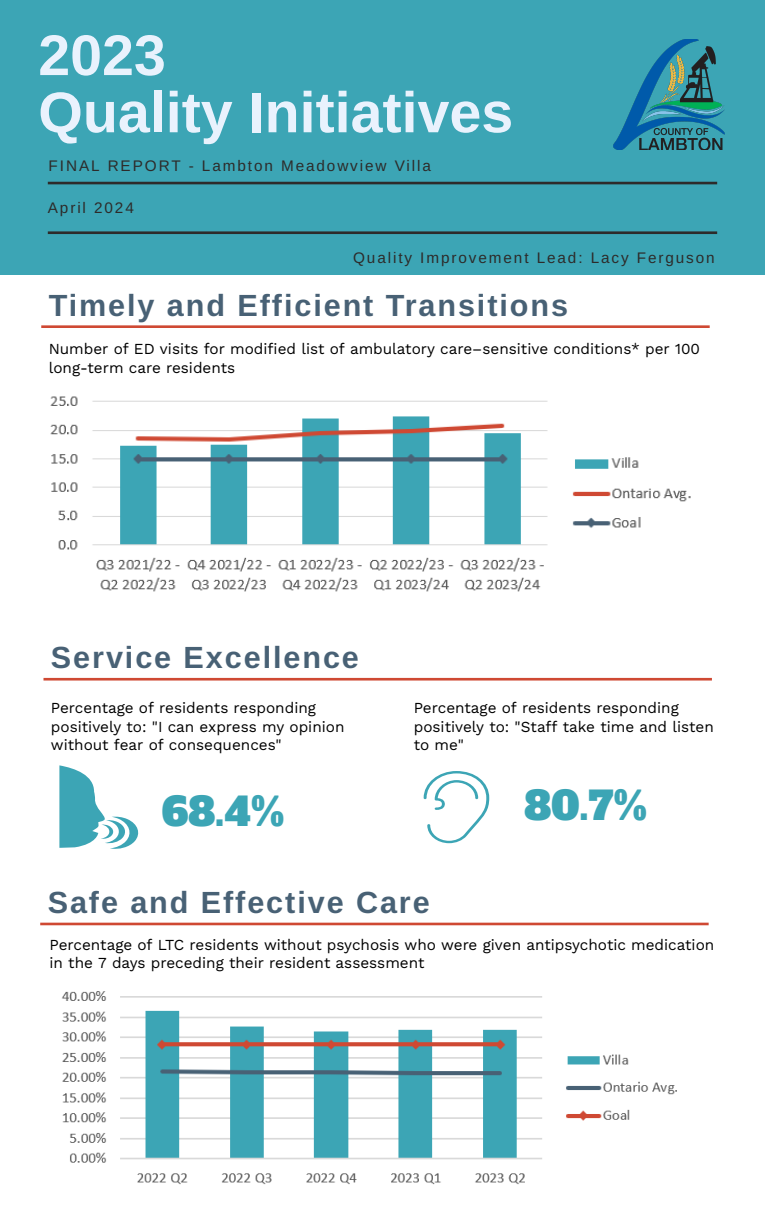
<style>
.page{position:relative;width:765px;height:1214px;background:#fff}
.page>*{position:absolute;margin:0;border:0;box-sizing:border-box;transform-origin:0 0}
.t1{font:700 57.38px "Arimo";color:#e9f2fd}
.t2{font:38.25px "Alfa Slab One";color:#3ca5b5}
.t3{font:700 30.62px "Arimo";letter-spacing:.06em;color:#486175}
.t4{font:15.25px/18.2px "Work Sans";color:#000}
.t5{font:15.25px "Arimo";letter-spacing:.125em;color:#2d2b2a}
</style>
<div class="page">
<div style="left:0;top:0;width:765px;height:275px;background:#3ca5b5"></div>
<hr style="left:48px;top:182px;width:669px;height:2px;background:#2d2b2a">
<hr style="left:48px;top:231px;width:669px;height:3px;background:#2d2b2a">
<img style="left:614px;top:39px;width:111px;height:110px">
<hr style="left:43px;top:678px;width:669px;height:2px;background:#cf4933">
<svg style="left:59px;top:765px;width:79px;height:84px"></svg>
<svg style="left:424px;top:771px;width:65px;height:72px"></svg>
<hr style="left:40px;top:922px;width:669px;height:3px;background:#cf4933">
<img style="left:62px;top:991px;width:615px;height:194px">
<hr style="left:41px;top:325px;width:669px;height:3px;background:#cf4933">
<img style="left:50px;top:396px;width:641px;height:196px">
<p class="t1" style="left:38px;top:23px;width:129px">2023</p>
<p class="t1" style="left:38px;top:80px;width:476px">Quality Initiatives</p>
<p class="t5" style="left:49px;top:157px;width:384px">FINAL REPORT - Lambton Meadowview Villa</p>
<p class="t5" style="left:48px;top:199px;width:88px">April 2024</p>
<p class="t5" style="left:353px;top:249px;width:363px">Quality Improvement Lead: Lacy Ferguson</p>
<p class="t3" style="left:49px;top:288px;width:521px">Timely and Efficient Transitions</p>
<p class="t4" style="left:49px;top:340px;width:653px;line-height:18.8px">Number of ED visits for modified list of ambulatory care–sensitive conditions* per 100 long-term care residents</p>
<p class="t3" style="left:51px;top:640px;width:309px">Service Excellence</p>
<p class="t4" style="left:51px;top:699px;width:295px">Percentage of residents responding positively to: "I can express my opinion without fear of consequences"</p>
<p class="t2" style="left:162px;top:786px;width:125px">68.4%</p>
<p class="t4" style="left:414px;top:699px;width:302px">Percentage of residents responding positively to: "Staff take time and listen to me"</p>
<p class="t2" style="left:525px;top:781px;width:124px">80.7%</p>
<p class="t3" style="left:48px;top:885px;width:384px">Safe and Effective Care</p>
<p class="t4" style="left:50px;top:935px;width:666px;line-height:18.8px">Percentage of LTC residents without psychosis who were given antipsychotic medication in the 7 days preceding their resident assessment</p>
</div>
